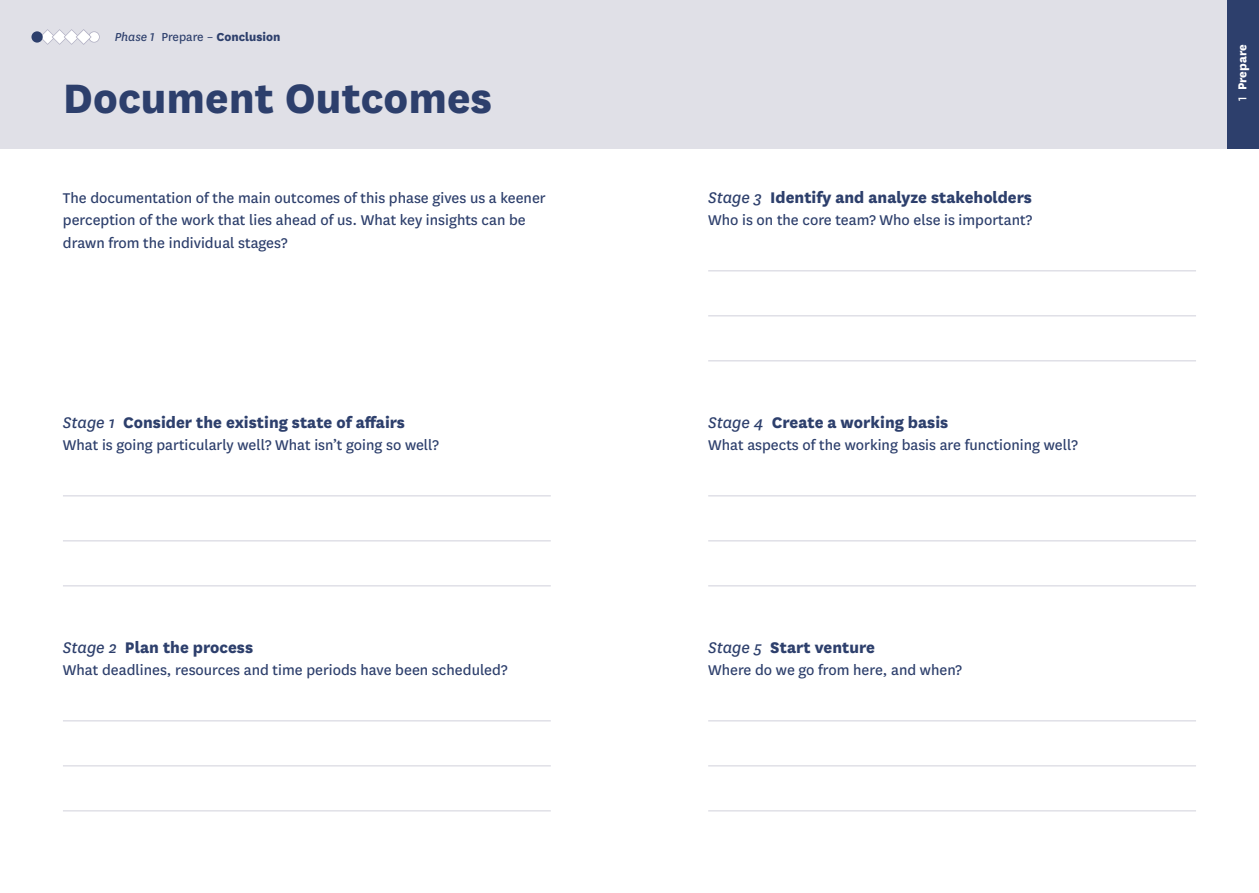
<style>
.page{position:relative;width:1259px;height:893px;background:#fff}
.page>*{position:absolute;margin:0;border:0;box-sizing:border-box;transform-origin:0 0}
.t1{font:800 48px "National";color:#2d3f6c}
.t2{font:800 18px "National";color:#2d3f6c}
.t3{font:16.5px/22.5px "National";color:#2d3f6c}
.t4{font:800 13.5px "National";color:#2d3f6c}
.t5{font:800 13.5px "National";color:#fff}
.s1{font-weight:400;font-style:italic}
.s2{font-weight:400}
</style>
<div class="page">
<div style="left:0;top:0;width:1259px;height:149px;background:#e0e0e7"></div>
<hr style="left:63px;top:495px;width:488px;height:2px;background:#e0e0e7">
<hr style="left:63px;top:540px;width:488px;height:2px;background:#e0e0e7">
<hr style="left:63px;top:585px;width:488px;height:2px;background:#e0e0e7">
<hr style="left:63px;top:720px;width:488px;height:2px;background:#e0e0e7">
<hr style="left:63px;top:765px;width:488px;height:2px;background:#e0e0e7">
<hr style="left:63px;top:810px;width:488px;height:2px;background:#e0e0e7">
<hr style="left:708px;top:270px;width:488px;height:2px;background:#e0e0e7">
<hr style="left:708px;top:315px;width:488px;height:2px;background:#e0e0e7">
<hr style="left:708px;top:360px;width:488px;height:2px;background:#e0e0e7">
<hr style="left:708px;top:495px;width:488px;height:2px;background:#e0e0e7">
<hr style="left:708px;top:540px;width:488px;height:2px;background:#e0e0e7">
<hr style="left:708px;top:585px;width:488px;height:2px;background:#e0e0e7">
<hr style="left:708px;top:720px;width:488px;height:2px;background:#e0e0e7">
<hr style="left:708px;top:765px;width:488px;height:2px;background:#e0e0e7">
<hr style="left:708px;top:810px;width:488px;height:2px;background:#e0e0e7">
<svg style="left:42px;top:29px;width:58px;height:16px"></svg>
<div style="left:31px;top:31px;width:12px;height:12px;background:#2d3f6c;border-radius:50%"></div>
<div style="left:1227px;top:0;width:32px;height:149px;background:#2d3f6c"></div>
<p class="t4" style="left:115px;top:27px;width:167px"><span class="s1">Phase 1</span> <span class="s2">Prepare –</span> Conclusion</p>
<h1 class="t1" style="left:63px;top:63px;width:431px">Document Outcomes</h1>
<p class="t3" style="left:63px;top:185px;width:484px">The documentation of the main outcomes of this phase gives us a keener perception of the work that lies ahead of us. What key insights can be drawn from the individual stages?</p>
<p class="t2" style="left:63px;top:409px;width:343px"><span class="s1">Stage 1</span> Consider the existing state of affairs</p>
<p class="t3" style="left:63px;top:433px;width:378px">What is going particularly well? What isn’t going so well?</p>
<p class="t2" style="left:63px;top:634px;width:192px"><span class="s1">Stage 2</span> Plan the process</p>
<p class="t3" style="left:63px;top:658px;width:446px">What deadlines, resources and time periods have been scheduled?</p>
<p class="t2" style="left:708px;top:184px;width:325px"><span class="s1">Stage 3</span> Identify and analyze stakeholders</p>
<p class="t3" style="left:708px;top:208px;width:325px">Who is on the core team? Who else is important?</p>
<p class="t2" style="left:708px;top:409px;width:242px"><span class="s1">Stage 4</span> Create a working basis</p>
<p class="t3" style="left:708px;top:433px;width:371px">What aspects of the working basis are functioning well?</p>
<p class="t2" style="left:708px;top:634px;width:168px"><span class="s1">Stage 5</span> Start venture</p>
<p class="t3" style="left:708px;top:658px;width:255px">Where do we go from here, and when?</p>
<p class="t5" style="left:1232px;top:101px;width:58px;rotate:-90deg"><span class="s2">1</span> Prepare</p>
</div>
